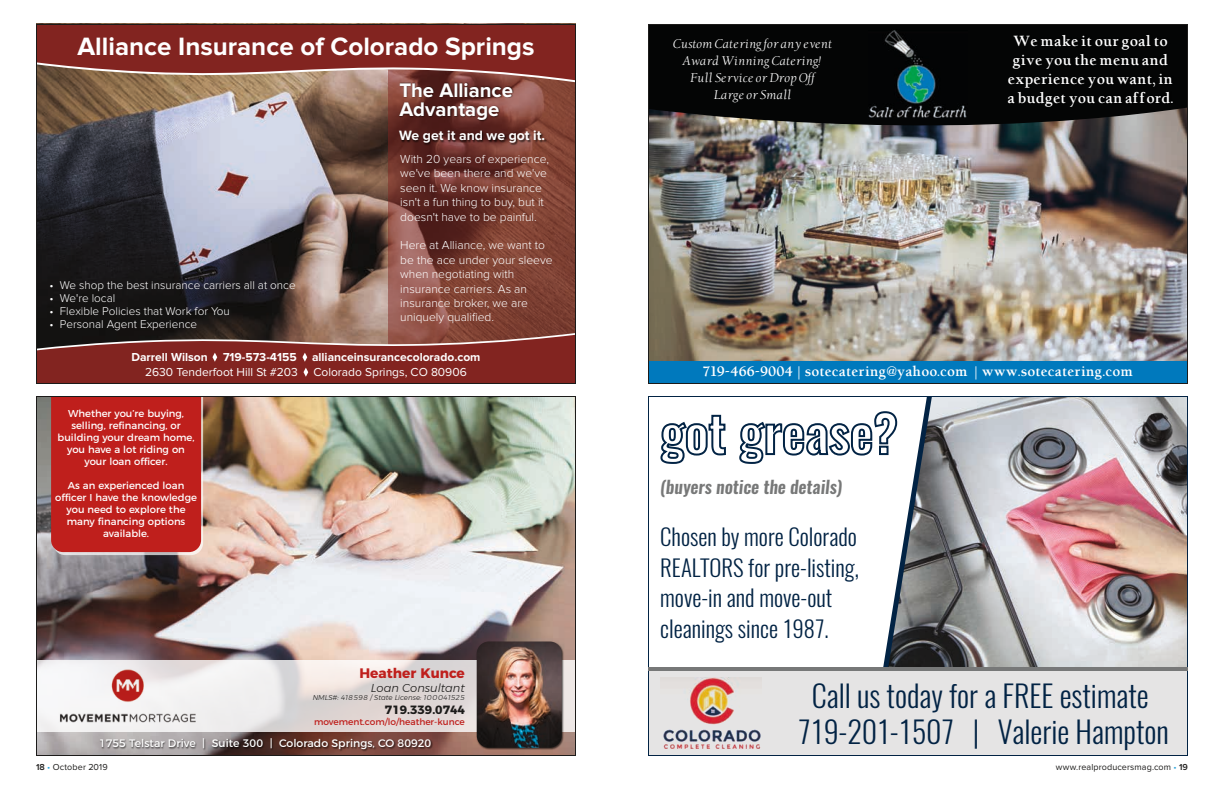
<style>
.page{position:relative;width:1224px;height:792px;background:#fff}
.page>*{position:absolute;margin:0;border:0;box-sizing:border-box;transform-origin:0 0}
.t1{font:300 30.1px/36.2px "Oswald";color:#022344;text-align:center}
.t2{font:700 26px "Proxima Nova";color:#fff}
.t3{font:300 22.8px/30.6px "Oswald";color:#022344}
.t4{font:700 20.3px/19px "Proxima Nova";color:#fff}
.t5{font:italic 600 17.5px "Oswald";color:#777878}
.t6{font:700 14px/19px "Berkeley Oldstyle";color:#fff;text-align:center}
.t7{font:700 14px "Proxima Nova";color:#fff}
.t8{font:700 13.7px "Montserrat";color:#bf1f1c}
.t9{font:700 13.2px "Berkeley Oldstyle";color:#fff}
.t10{font:300 12px/14.4px "Proxima Nova";color:#fff}
.t11{font:italic 12px/17px "Berkeley";color:#fff;text-align:center}
.t12{font:700 12px "Proxima Nova";color:#fff}
.t13{font:12px "Proxima Nova";color:#fff}
.t14{font:700 12px "Montserrat";color:#1c1b1a}
.t15{font:300 11.7px "Proxima Nova";color:#fff}
.t16{font:italic 300 11.5px "Montserrat";color:#1c1b1a}
.t17{font:10.9px "Montserrat";color:#fff}
.t18{font:10px/12px "Montserrat";color:#fff;text-align:center}
.t19{font:9px "Proxima Nova";letter-spacing:.01em;color:#1c1b1a}
.t20{font:9px "Montserrat";color:#bf1f1c}
.t21{font:italic 300 7px "Montserrat";color:#1c1b1a}
.s1{font-weight:600}
.s2{color:#2ea5dc}
</style>
<div class="page">
<img style="left:36px;top:396px;width:540px;height:360px">
<img style="left:56px;top:666px;width:141px;height:60px">
<svg style="left:36px;top:24px;width:540px;height:309px;background:#73504c"></svg>
<img style="left:398px;top:78px;width:118px;height:45px">
<img style="left:398px;top:127px;width:150px;height:19px">
<svg style="left:36px;top:333px;width:540px;height:51px;background:#7c2f2b"></svg>
<svg style="left:648px;top:396px;width:540px;height:360px"></svg>
<svg style="left:659px;top:414px;width:68px;height:51px"></svg>
<svg style="left:738px;top:410px;width:160px;height:106px"></svg>
<hr style="left:648px;top:667px;width:540px;height:4px;background:#777878">
<img style="left:660px;top:677px;width:102px;height:72px">
<img style="left:648px;top:24px;width:540px;height:360px">
<h2 class="t2" style="left:77px;top:34px;width:459px">Alliance Insurance of Colorado Springs</h2>
<p class="t15" style="left:50px;top:280px;width:248px">• We shop the best insurance carriers all at once</p>
<p class="t15" style="left:50px;top:293px;width:67px">• We're local</p>
<p class="t15" style="left:50px;top:306px;width:182px">• Flexible Policies that Work for You</p>
<p class="t15" style="left:50px;top:319px;width:149px">• Personal Agent Experience</p>
<h3 class="t4" style="left:399px;top:81px;width:115px">The Alliance<br>Advantage</h3>
<p class="t7" style="left:399px;top:129px;width:147px">We get it and we got it.</p>
<p class="t10" style="left:400px;top:152px;width:150px">With 20 years of experience, we've been there and we've seen it. We know insurance isn't a fun thing to buy, but it doesn't have to be painful.</p>
<p class="t10" style="left:400px;top:239px;width:154px">Here at Alliance, we want to be the ace under your sleeve when negotiating with insurance carriers. As an insurance broker, we are uniquely qualified.</p>
<p class="t12" style="left:131px;top:352px;width:78px">Darrell Wilson</p>
<p class="t12" style="left:223px;top:352px;width:75px">719-573-4155</p>
<p class="t12" style="left:312px;top:352px;width:170px">allianceinsurancecolorado.com</p>
<p class="t13" style="left:145px;top:365px;width:154px">2630 Tenderfoot Hill St #203</p>
<p class="t13" style="left:313px;top:365px;width:155px">Colorado Springs, CO 80906</p>
<p class="t18" style="left:58px;top:406px;width:138px">Whether you’re buying, selling, refinancing, or building your dream home, you have a lot riding on your loan officer.</p>
<p class="t18" style="left:55px;top:478px;width:143px">As an experienced loan officer I have the knowledge you need to explore the many financing options available.</p>
<p class="t8" style="left:359px;top:662px;width:107px">Heather Kunce</p>
<p class="t16" style="left:371px;top:679px;width:96px">Loan Consultant</p>
<p class="t21" style="left:313px;top:692px;width:154px">NMLS#: 418598 / State License: 100041525</p>
<p class="t14" style="left:385px;top:700px;width:81px">719.339.0744</p>
<p class="t20" style="left:314px;top:715px;width:152px">movement.com/lo/heather-kunce</p>
<p class="t17" style="left:99px;top:735px;width:334px">1755 Telstar Drive | Suite 300 | Colorado Springs, CO 80920</p>
<p class="t11" style="left:673px;top:36px;width:161px">Custom Catering for any event<br>Award Winning Catering!<br>Full Service or Drop Off<br>Large or Small</p>
<p class="t6" style="left:1007px;top:31px;width:168px">We make it our goal to give you the menu and experience you want, in a budget you can afford.</p>
<p class="t9" style="left:703px;top:363px;width:432px">719-466-9004 | sotecatering@yahoo.com | www.sotecatering.com</p>
<h3 class="t5" style="left:660px;top:475px;width:184px">(buyers notice the details)</h3>
<h3 class="t3" style="left:660px;top:521px;width:200px">Chosen by more Colorado<br>REALTORS for pre-listing, move-in and move-out cleanings since 1987.</h3>
<h1 class="t1" style="left:798px;top:678px;width:373px">Call us today for a FREE estimate<br>719-201-1507 | Valerie Hampton</h1>
<p class="t19" style="left:36px;top:762px;width:73px"><span class="s1">18</span> <span class="s2">•</span> October 2019</p>
<p class="t19" style="left:1056px;top:762px;width:134px">www.realproducersmag.com <span class="s2">•</span> <span class="s1">19</span></p>
</div>
